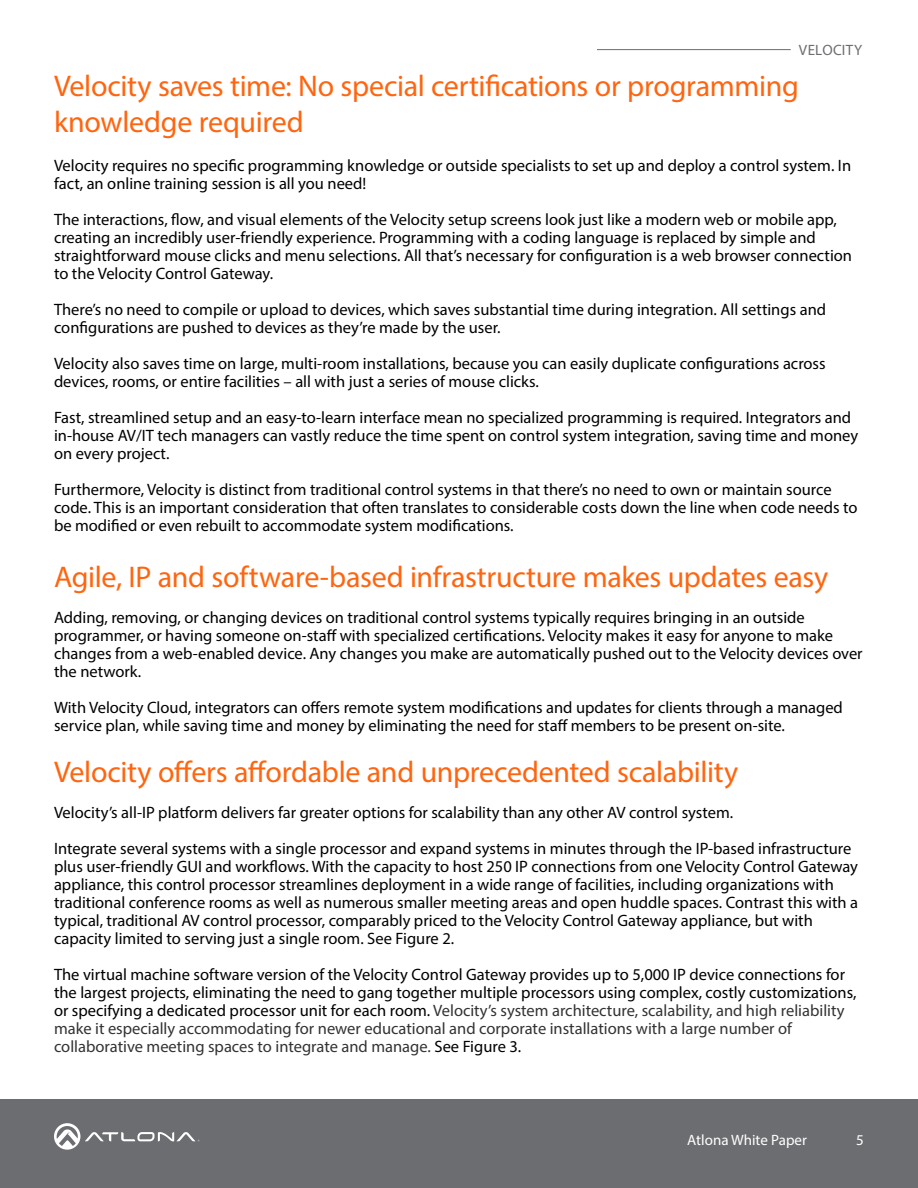
<style>
.page{position:relative;width:918px;height:1188px;background:#fff}
.page>*{position:absolute;margin:0;border:0;box-sizing:border-box;transform-origin:0 0}
.t1{font:30px/36px "Myriad Pro";letter-spacing:-.01em;color:#ff650f}
.t2{font:16.5px/18px "Myriad Pro";color:#000}
.t3{font:15px "Myriad Pro";color:#fff}
.t4{font:15px "Myriad Pro";letter-spacing:.025em;color:#6c6d70}
.s1{color:#333}
</style>
<div class="page">
<div style="left:0;top:1100px;width:918px;height:88px;background:#6c6d70"></div>
<svg style="left:54px;top:1123px;width:145px;height:27px"></svg>
<hr style="left:597px;top:49px;width:194px;height:1px;background:#6c6d70">
<p class="t4" style="left:799px;top:41px;width:65px">VELOCITY</p>
<p class="t1" style="left:54px;top:67px;width:746px">Velocity saves time: No special certifications or programming knowledge required</p>
<p class="t2" style="left:54px;top:156px;width:799px">Velocity requires no specific programming knowledge or outside specialists to set up and deploy a control system. In fact, an online training session is all you need!</p>
<p class="t2" style="left:54px;top:210px;width:800px">The interactions, flow, and visual elements of the Velocity setup screens look just like a modern web or mobile app, creating an incredibly user-friendly experience. Programming with a coding language is replaced by simple and straightforward mouse clicks and menu selections. All that’s necessary for configuration is a web browser connection to the Velocity Control Gateway.</p>
<p class="t2" style="left:54px;top:300px;width:774px">There’s no need to compile or upload to devices, which saves substantial time during integration. All settings and configurations are pushed to devices as they’re made by the user.</p>
<p class="t2" style="left:54px;top:354px;width:773px">Velocity also saves time on large, multi-room installations, because you can easily duplicate configurations across devices, rooms, or entire facilities – all with just a series of mouse clicks.</p>
<p class="t2" style="left:54px;top:408px;width:806px">Fast, streamlined setup and an easy-to-learn interface mean no specialized programming is required. Integrators and in-house AV/IT tech managers can vastly reduce the time spent on control system integration, saving time and money on every project.</p>
<p class="t2" style="left:54px;top:480px;width:805px">Furthermore, Velocity is distinct from traditional control systems in that there’s no need to own or maintain source code. This is an important consideration that often translates to considerable costs down the line when code needs to be modified or even rebuilt to accommodate system modifications.</p>
<p class="t1" style="left:54px;top:559px;width:776px">Agile, IP and software-based infrastructure makes updates easy</p>
<p class="t2" style="left:54px;top:608px;width:810px">Adding, removing, or changing devices on traditional control systems typically requires bringing in an outside programmer, or having someone on-staff with specialized certifications. Velocity makes it easy for anyone to make changes from a web-enabled device. Any changes you make are automatically pushed out to the Velocity devices over the network.</p>
<p class="t2" style="left:54px;top:698px;width:790px">With Velocity Cloud, integrators can offers remote system modifications and updates for clients through a managed service plan, while saving time and money by eliminating the need for staff members to be present on-site.</p>
<p class="t1" style="left:54px;top:753px;width:686px">Velocity offers affordable and unprecedented scalability</p>
<p class="t2" style="left:54px;top:794px;width:799px;line-height:36px">Velocity’s all-IP platform delivers far greater options for scalability than any other AV control system.<br>Integrate several systems with a single processor and expand systems in minutes through the IP-based infrastructure</p>
<p class="t2" style="left:54px;top:857px;width:806px">plus user-friendly GUI and workflows. With the capacity to host 250 IP connections from one Velocity Control Gateway appliance, this control processor streamlines deployment in a wide range of facilities, including organizations with traditional conference rooms as well as numerous smaller meeting areas and open huddle spaces. Contrast this with a typical, traditional AV control processor, comparably priced to the Velocity Control Gateway appliance, but with capacity limited to serving just a single room. See Figure 2.</p>
<p class="t2" style="left:54px;top:965px;width:804px">The virtual machine software version of the Velocity Control Gateway provides up to 5,000 IP device connections for the largest projects, eliminating the need to gang together multiple processors using complex, costly customizations, or specifying a dedicated processor unit for each room. <span class="s1">Velocity’s system architecture, scalability, and high reliability make it especially accommodating for newer educational and corporate installations with a large number of collaborative meeting spaces to integrate and manage.</span> See Figure 3.</p>
<p class="t3" style="left:687px;top:1131px;width:121px">Atlona White Paper</p>
<p class="t3" style="left:856px;top:1131px;width:9px">5</p>
</div>
